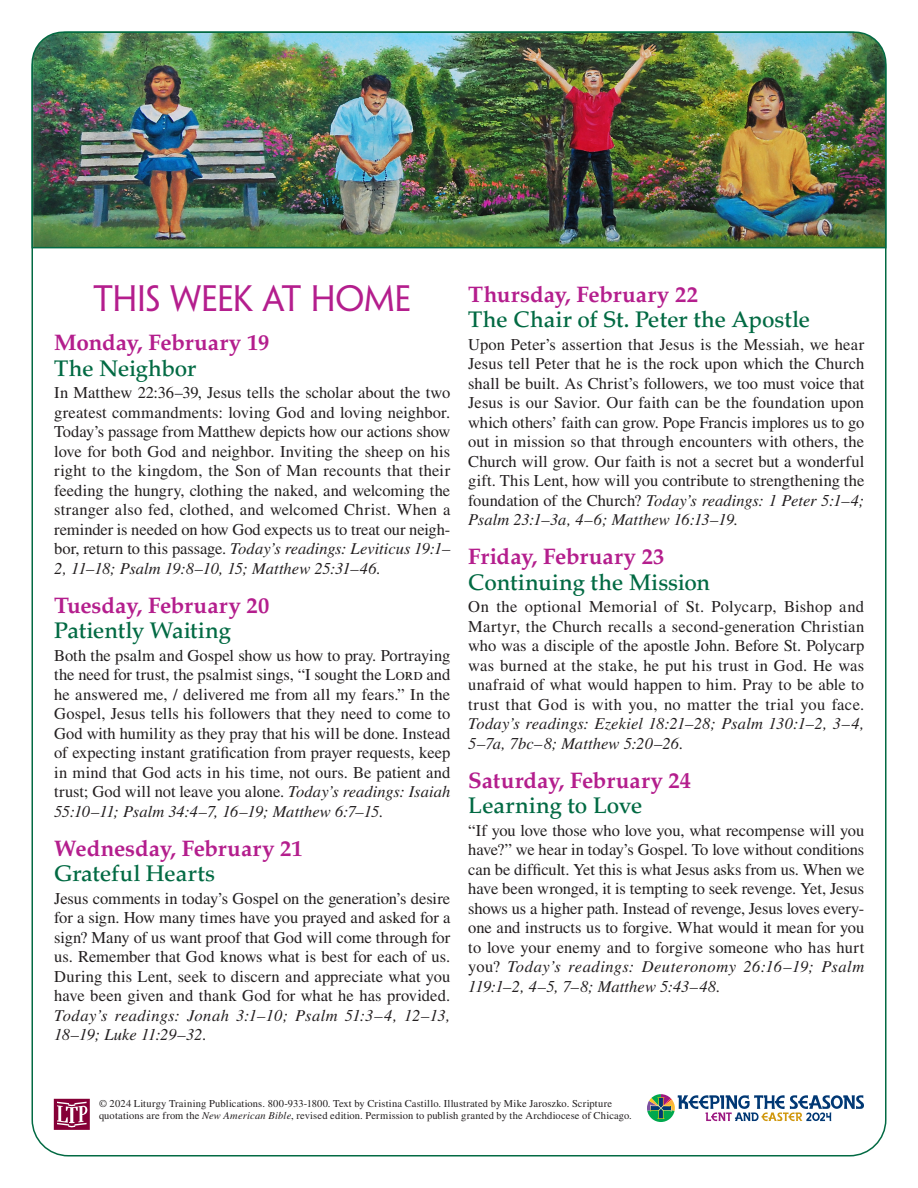
<style>
.page{position:relative;width:918px;height:1188px;background:#fff}
.page>*{position:absolute;margin:0;border:0;box-sizing:border-box;transform-origin:0 0}
.sect1__back_LENT{font:33px "Penumbra Flare Std";letter-spacing:-.01em;color:#b41e8d}
.h1__back_LENT{font:700 22.5px "Palatino LT Std";color:#b41e8d}
.h2__back_ALL{font:500 22.5px "Palatino LT Std";letter-spacing:-.005em;color:#026a43}
.para__back{font:16.5px/19.5px "Times LT Std";letter-spacing:.005em;color:#231f20;text-align:justify}
.t1{font:10.5px/12px "Times LT Std";letter-spacing:.015em;color:#231f20}
.s1{font-style:italic}
</style>
<div class="page">
<svg style="left:54px;top:1099px;width:36px;height:31px"></svg>
<svg style="left:647px;top:1094px;width:217px;height:28px"></svg>
<img style="left:31px;top:31px;width:856px;height:218px">
<p class="sect1__back_LENT" style="left:94px;top:279px;width:319px">THIS WEEK AT HOME</p>
<p class="h1__back_LENT" style="left:54px;top:330px;width:216px">Monday, February 19</p>
<p class="h2__back_ALL" style="left:54px;top:355px;width:144px">The Neighbor</p>
<p class="para__back" style="left:54px;top:383px;width:398px">In Matthew 22:36–39, Jesus tells the scholar about the two greatest commandments: loving God and loving neighbor.<br>Today’s passage from Matthew depicts how our actions show love for both God and neighbor. Inviting the sheep on his right to the kingdom, the Son of Man recounts that their feeding the hungry, clothing the naked, and welcoming the stranger also fed, clothed, and welcomed Christ. When a reminder is needed on how God expects us to treat our neigh&shy;bor, return to this passage. <span class="s1">Today’s readings: Leviticus 19:1– 2, 11–18; Psalm 19:8–10, 15; Matthew 25:31–46.</span></p>
<p class="h1__back_LENT" style="left:54px;top:592px;width:216px">Tuesday, February 20</p>
<p class="h2__back_ALL" style="left:54px;top:618px;width:178px">Patiently Waiting</p>
<p class="para__back" style="left:54px;top:646px;width:398px">Both the psalm and Gospel show us how to pray. Portraying the need for trust, the psalmist sings, “I sought the Lord and he answered me, / delivered me from all my fears.” In the Gospel, Jesus tells his followers that they need to come to God with humility as they pray that his will be done. Instead of expecting instant gratification from prayer requests, keep in mind that God acts in his time, not ours. Be patient and trust; God will not leave you alone. <span class="s1">Today’s readings: Isaiah 55:10–11; Psalm 34:4–7, 16–19; Matthew 6:7–15.</span></p>
<p class="h1__back_LENT" style="left:54px;top:835px;width:250px">Wednesday, February 21</p>
<p class="h2__back_ALL" style="left:54px;top:861px;width:162px">Grateful Hearts</p>
<p class="para__back" style="left:54px;top:889px;width:398px">Jesus comments in today’s Gospel on the generation’s desire for a sign. How many times have you prayed and asked for a sign? Many of us want proof that God will come through for us. Remember that God knows what is best for each of us.<br>During this Lent, seek to discern and appreciate what you have been given and thank God for what he has provided.<br><span class="s1">Today’s readings: Jonah 3:1–10; Psalm 51:3–4, 12–13, 18–19; Luke 11:29–32.</span></p>
<p class="h1__back_LENT" style="left:468px;top:281px;width:231px">Thursday, February 22</p>
<p class="h2__back_ALL" style="left:468px;top:307px;width:344px">The Chair of St. Peter the Apostle</p>
<p class="para__back" style="left:468px;top:334px;width:398px">Upon Peter’s assertion that Jesus is the Messiah, we hear Jesus tell Peter that he is the rock upon which the Church shall be built. As Christ’s followers, we too must voice that Jesus is our Savior. Our faith can be the foundation upon which others’ faith can grow. Pope Francis implores us to go out in mission so that through encounters with others, the Church will grow. Our faith is not a secret but a wonderful gift. This Lent, how will you contribute to strengthening the foundation of the Church? <span class="s1">Today’s readings: 1 Peter 5:1–4; Psalm 23:1–3a, 4–6; Matthew 16:13–19.</span></p>
<p class="h1__back_LENT" style="left:468px;top:544px;width:198px">Friday, February 23</p>
<p class="h2__back_ALL" style="left:468px;top:569px;width:244px">Continuing the Mission</p>
<p class="para__back" style="left:468px;top:597px;width:398px">On the optional Memorial of St. Polycarp, Bishop and Martyr, the Church recalls a second-generation Christian who was a disciple of the apostle John. Before St. Polycarp was burned at the stake, he put his trust in God. He was unafraid of what would happen to him. Pray to be able to trust that God is with you, no matter the trial you face.<br><span class="s1">Today’s readings: Ezekiel 18:21–28; Psalm 130:1–2, 3–4, 5–7a, 7bc–8; Matthew 5:20–26.</span></p>
<p class="h1__back_LENT" style="left:468px;top:767px;width:224px">Saturday, February 24</p>
<p class="h2__back_ALL" style="left:468px;top:793px;width:176px">Learning to Love</p>
<p class="para__back" style="left:468px;top:820px;width:398px">“If you love those who love you, what recompense will you have?” we hear in today’s Gospel. To love without conditions can be difficult. Yet this is what Jesus asks from us. When we have been wronged, it is tempting to seek revenge. Yet, Jesus shows us a higher path. Instead of revenge, Jesus loves every&shy;one and instructs us to forgive. What would it mean for you to love your enemy and to forgive someone who has hurt you? <span class="s1">Today’s readings: Deuteronomy 26:16–19; Psalm 119:1–2, 4–5, 7–8; Matthew 5:43–48.</span></p>
<p class="t1" style="left:99px;top:1097px;width:534px">© 2024 Liturgy Training Publications. 800-933-1800. Text by Cristina Castillo. Illustrated by Mike Jaroszko. Scripture quotations are from the <span class="s1">New American Bible</span>, revised edition. Permission to publish granted by the Archdiocese of Chicago.</p>
</div>
